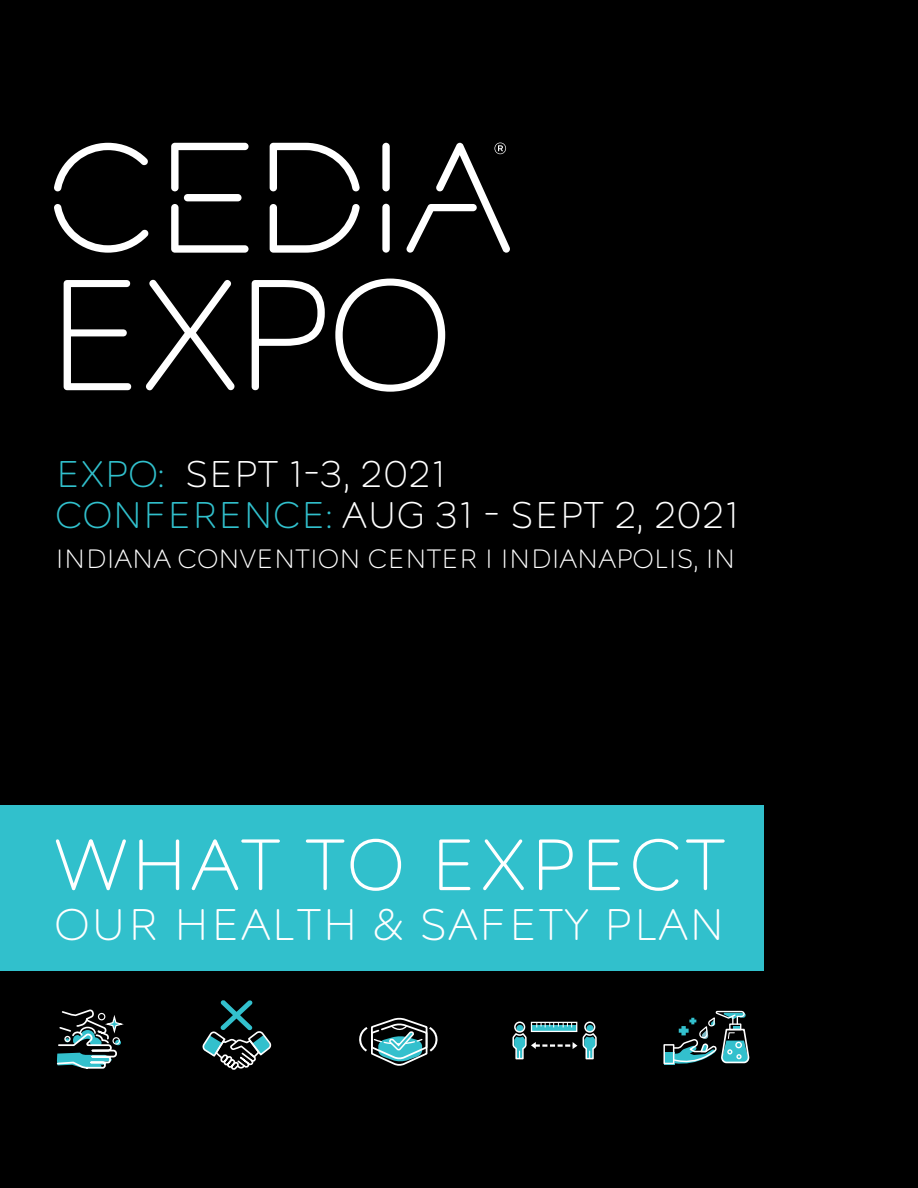
<style>
.page{position:relative;width:918px;height:1188px;background:#000}
.page>*{position:absolute;margin:0;border:0;box-sizing:border-box;transform-origin:0 0}
.t1{font:67.65px "CEDIA Solid";letter-spacing:.01em;color:#fff}
.t2{font:41.25px "CEDIA Solid";color:#fff}
.t3{font:34.65px "CEDIA Solid";letter-spacing:-.025em;color:#fff}
.t4{font:24.75px "CEDIA Solid";letter-spacing:-.03em;color:#fff}
.s1{color:#31c0cc}
</style>
<div class="page">
<div style="left:0;top:806px;width:764px;height:165px;background:#31c0cc"></div>
<svg style="left:54px;top:143px;width:456px;height:110px"></svg>
<svg style="left:494px;top:143px;width:12px;height:11px"></svg>
<svg style="left:64px;top:280px;width:67px;height:110px"></svg>
<svg style="left:146px;top:279px;width:89px;height:112px"></svg>
<svg style="left:252px;top:280px;width:73px;height:110px"></svg>
<svg style="left:335px;top:279px;width:110px;height:113px"></svg>
<svg style="left:56px;top:1009px;width:68px;height:60px"></svg>
<svg style="left:202px;top:1000px;width:70px;height:70px"></svg>
<svg style="left:359px;top:1017px;width:79px;height:49px"></svg>
<svg style="left:512px;top:1021px;width:85px;height:39px"></svg>
<svg style="left:663px;top:1010px;width:87px;height:55px"></svg>
<p class="t3" style="left:55px;top:458px;width:393px"><span class="s1">EXPO:</span> SEPT 1-3, 2021</p>
<p class="t3" style="left:55px;top:499px;width:686px"><span class="s1">CONFERENCE:</span> AUG 31 - SEPT 2, 2021</p>
<p class="t4" style="left:55px;top:547px;width:682px">INDIANA CONVENTION CENTER I INDIANAPOLIS, IN</p>
<p class="t1" style="left:54px;top:833px;width:674px">WHAT TO EXPECT</p>
<p class="t2" style="left:54px;top:905px;width:673px">OUR HEALTH &amp; SAFETY PLAN</p>
</div>
